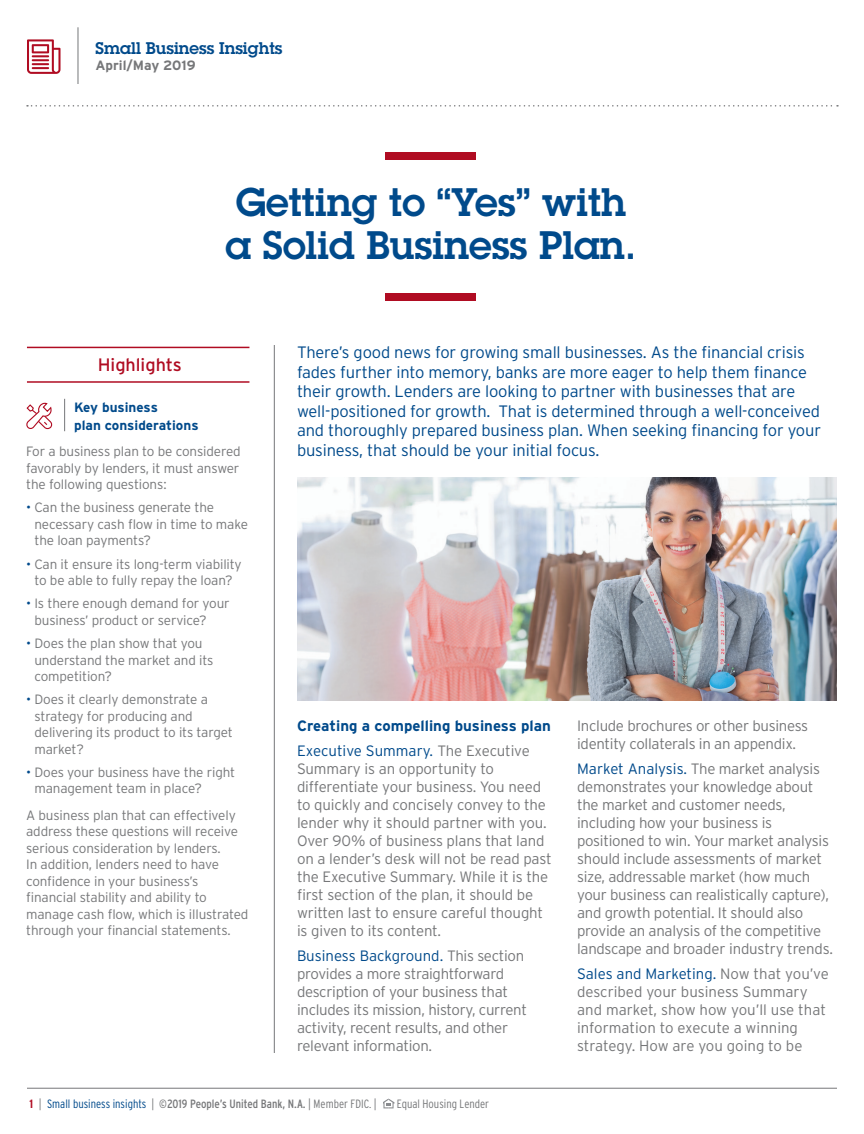
<style>
.page{position:relative;width:864px;height:1134px;background:#fff}
.page>*{position:absolute;margin:0;border:0;box-sizing:border-box;transform-origin:0 0}
.t1{font:600 38.85px/42.8px "Lubalin Graph";color:#004a8b}
.t2{font:18px "Interstate";color:#b00c22}
.t3{font:300 16.5px/19.5px "Interstate";letter-spacing:-.01em;color:#004a8b}
.t4{font:600 16.5px "Lubalin Graph";color:#004a8b}
.t5{font:300 15px/18px "Interstate";letter-spacing:-.02em;color:#767779}
.t6{font:300 15px/18px "Interstate";color:#767779}
.t7{font:700 15px/24.8px "Interstate";color:#004a8b}
.t8{font:300 13.5px/16.5px "Interstate";letter-spacing:-.01em;color:#767779}
.t9{font:700 13.5px/18px "Interstate";color:#004a8b}
.t10{font:700 13.5px "Interstate";color:#767779}
.t11{font:condensed 12px "Interstate";color:#767779}
.t12{font:300 condensed 12px "Interstate";color:#8a8c8f}
.s1{color:#004a8b}
.s2{font-weight:300}
.s3{font-weight:300;color:#767779}
.s4{font-weight:700;color:#b00c22}
.s5{font-weight:300;color:#004a8b}
.s6{font-weight:300;color:#8a8c8f}
</style>
<div class="page">
<img style="left:297px;top:477px;width:540px;height:223px">
<svg style="left:27px;top:105px;width:811px;height:2px"></svg>
<hr style="left:274px;top:345px;width:1px;height:708px;background:#767779">
<hr style="left:27px;top:1088px;width:810px;height:1px;background:#767779">
<hr style="left:78px;top:27px;width:1px;height:57px;background:#767779">
<div style="left:386px;top:152px;width:90px;height:7px;background:#b00c22"></div>
<div style="left:386px;top:294px;width:90px;height:7px;background:#b00c22"></div>
<hr style="left:27px;top:347px;width:222px;height:1px;background:#b00c22">
<hr style="left:27px;top:381px;width:222px;height:2px;background:#b00c22">
<svg style="left:27px;top:39px;width:34px;height:35px"></svg>
<hr style="left:64px;top:399px;width:1px;height:32px;background:#767779">
<svg style="left:383px;top:1098px;width:12px;height:10px"></svg>
<svg style="left:26px;top:402px;width:26px;height:28px"></svg>
<p class="t4" style="left:95px;top:37px;width:189px">Small Business Insights</p>
<p class="t10" style="left:95px;top:58px;width:102px">April/May 2019</p>
<h1 class="t1" style="left:225px;top:180px;width:413px">Getting to “Yes” with a Solid Business Plan.</h1>
<p class="t2" style="left:98px;top:354px;width:86px">Highlights</p>
<p class="t9" style="left:74px;top:398px;width:126px">Key business<br>plan considerations</p>
<p class="t8" style="left:26px;top:443px;width:216px;text-align:justify">For a business plan to be considered favorably by lenders, it must answer the following questions:</p>
<p class="t8" style="left:34px;top:499px;width:215px;text-indent:-8px"><span class="s1">•</span> Can the business generate the necessary cash flow in time to make the loan payments?</p>
<p class="t8" style="left:26px;top:555px;width:217px;text-align:center"><span class="s1">•</span> Can it ensure its long-term viability to be able to fully repay the loan?</p>
<p class="t8" style="left:34px;top:595px;width:197px;text-indent:-8px"><span class="s1">•</span> Is there enough demand for your business’ product or service?</p>
<p class="t8" style="left:34px;top:635px;width:181px;text-indent:-8px"><span class="s1">•</span> Does the plan show that you understand the market and its competition?</p>
<p class="t8" style="left:34px;top:691px;width:200px;text-indent:-8px"><span class="s1">•</span> Does it clearly demonstrate a strategy for producing and delivering its product to its target market?</p>
<p class="t8" style="left:34px;top:764px;width:202px;text-indent:-8px"><span class="s1">•</span> Does your business have the right management team in place?</p>
<p class="t8" style="left:26px;top:807px;width:224px">A business plan that can effectively address these questions will receive serious consideration by lenders.<br>In addition, lenders need to have confidence in your business’s financial stability and ability to manage cash flow, which is illustrated through your financial statements.</p>
<p class="t3" style="left:297px;top:343px;width:526px">There’s good news for growing small businesses. As the financial crisis fades further into memory, banks are more eager to help them finance their growth. Lenders are looking to partner with businesses that are well-positioned for growth. That is determined through a well-conceived and thoroughly prepared business plan. When seeking financing for your business, that should be your initial focus.</p>
<p class="t7" style="left:297px;top:714px;width:255px">Creating a compelling business plan<br><span class="s2">Executive Summary.</span> <span class="s3">The Executive</span></p>
<p class="t5" style="left:297px;top:760px;width:256px">Summary is an opportunity to differentiate your business. You need to quickly and concisely convey to the lender why it should partner with you.<br>Over 90% of business plans that land on a lender’s desk will not be read past the Executive Summary. While it is the first section of the plan, it should be written last to ensure careful thought is given to its content.</p>
<p class="t5" style="left:297px;top:946px;width:231px"><span class="s1">Business Background.</span> This section provides a more straightforward description of your business that includes its mission, history, current activity, recent results, and other relevant information.</p>
<p class="t5" style="left:577px;top:717px;width:233px">Include brochures or other business identity collaterals in an appendix.</p>
<p class="t5" style="left:577px;top:760px;width:258px"><span class="s1">Market Analysis.</span> The market analysis demonstrates your knowledge about the market and customer needs, including how your business is positioned to win. Your market analysis should include assessments of market size, addressable market (how much your business can realistically capture), and growth potential. It should also provide an analysis of the competitive landscape and broader industry trends.</p>
<p class="t6" style="left:577px;top:964px;width:253px"><span class="s1">Sales and Marketing.</span> Now that you’ve described your business Summary and market, show how you’ll use that information to execute a winning strategy. How are you going to be</p>
<p class="t11" style="left:30px;top:1098px;width:349px"><span class="s4">1</span> <span class="s2">|</span> <span class="s5">Small business insights</span> <span class="s2">|</span> ©2019 People’s United Bank, N.A. <span class="s6">| Member FDIC. |</span></p>
<p class="t12" style="left:397px;top:1098px;width:94px">Equal Housing Lender</p>
</div>
